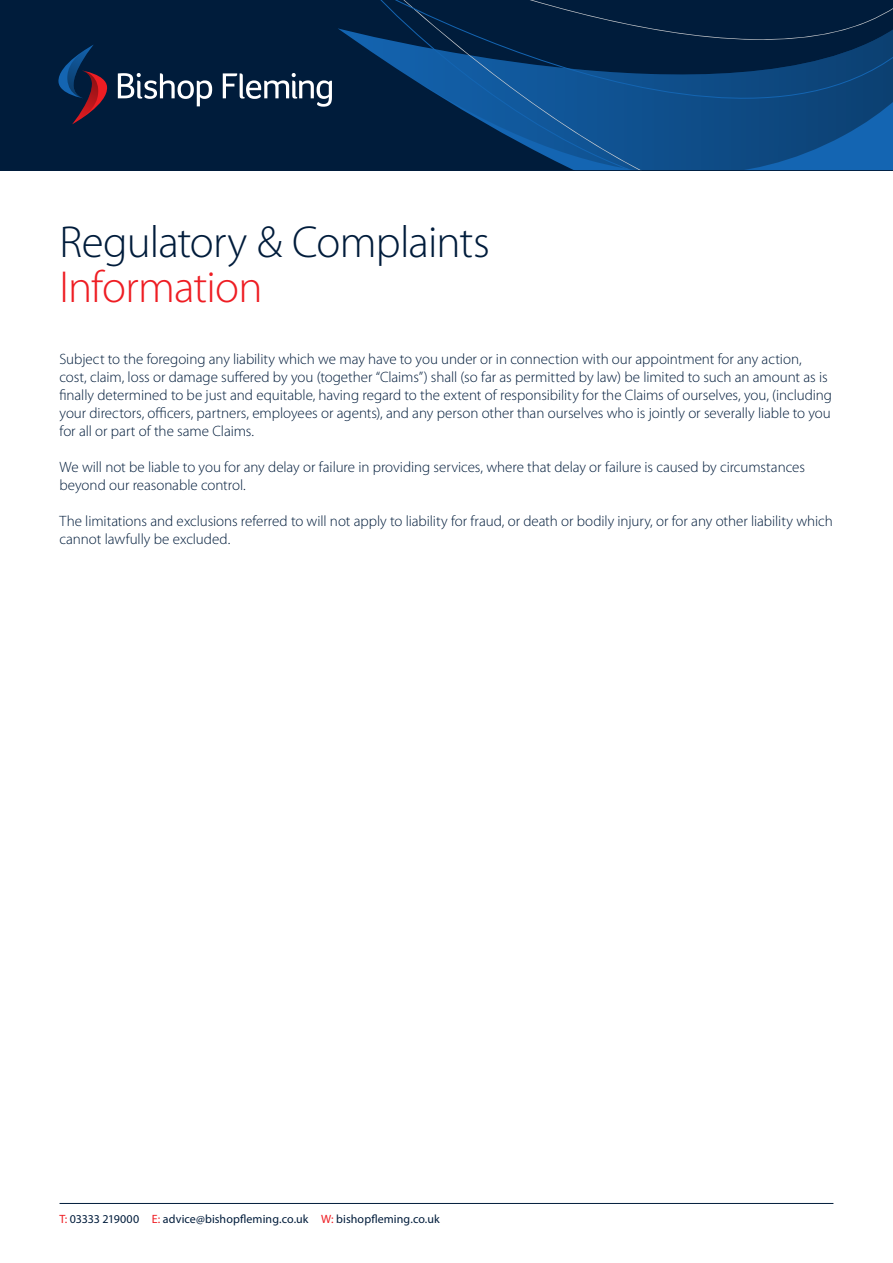
<style>
.page{position:relative;width:893px;height:1263px;background:#fff}
.page>*{position:absolute;margin:0;border:0;box-sizing:border-box;transform-origin:0 0}
.Heading{font:300 45px/45px "Myriad Pro";letter-spacing:-.02em;color:#001c3b}
.Body_Copy{font:300 15px/18px "Myriad Pro";letter-spacing:-.005em;color:#001c3b}
.t1{font:12px "Myriad Pro";letter-spacing:.005em;color:#001c3b}
.s1{color:#ee1d23}
</style>
<div class="page">
<div style="left:0;top:0;width:893px;height:170px;background:#001c3b"></div>
<svg style="left:365px;top:0;width:528px;height:170px"></svg>
<hr style="left:60px;top:1203px;width:773px;height:1px;background:#001c3b">
<svg style="left:118px;top:73px;width:94px;height:33px"></svg>
<svg style="left:223px;top:73px;width:109px;height:34px"></svg>
<svg style="left:58px;top:45px;width:50px;height:79px"></svg>
<p class="Heading" style="left:60px;top:220px;width:432px">Regulatory &amp; Complaints<br><span class="s1">Information</span></p>
<p class="Body_Copy" style="left:60px;top:351px;width:774px">Subject to the foregoing any liability which we may have to you under or in connection with our appointment for any action, cost, claim, loss or damage suffered by you (together “Claims”) shall (so far as permitted by law) be limited to such an amount as is finally determined to be just and equitable, having regard to the extent of responsibility for the Claims of ourselves, you, (including your directors, officers, partners, employees or agents), and any person other than ourselves who is jointly or severally liable to you for all or part of the same Claims.</p>
<p class="Body_Copy" style="left:60px;top:459px;width:747px">We will not be liable to you for any delay or failure in providing services, where that delay or failure is caused by circumstances beyond our reasonable control.</p>
<p class="Body_Copy" style="left:60px;top:513px;width:775px">The limitations and exclusions referred to will not apply to liability for fraud, or death or bodily injury, or for any other liability which cannot lawfully be excluded.</p>
<p class="t1" style="left:60px;top:1212px;width:382px"><span class="s1">T:</span> 03333 219000 <span class="s1">E:</span> advice@bishopfleming.co.uk <span class="s1">W:</span> bishopfleming.co.uk</p>
</div>
